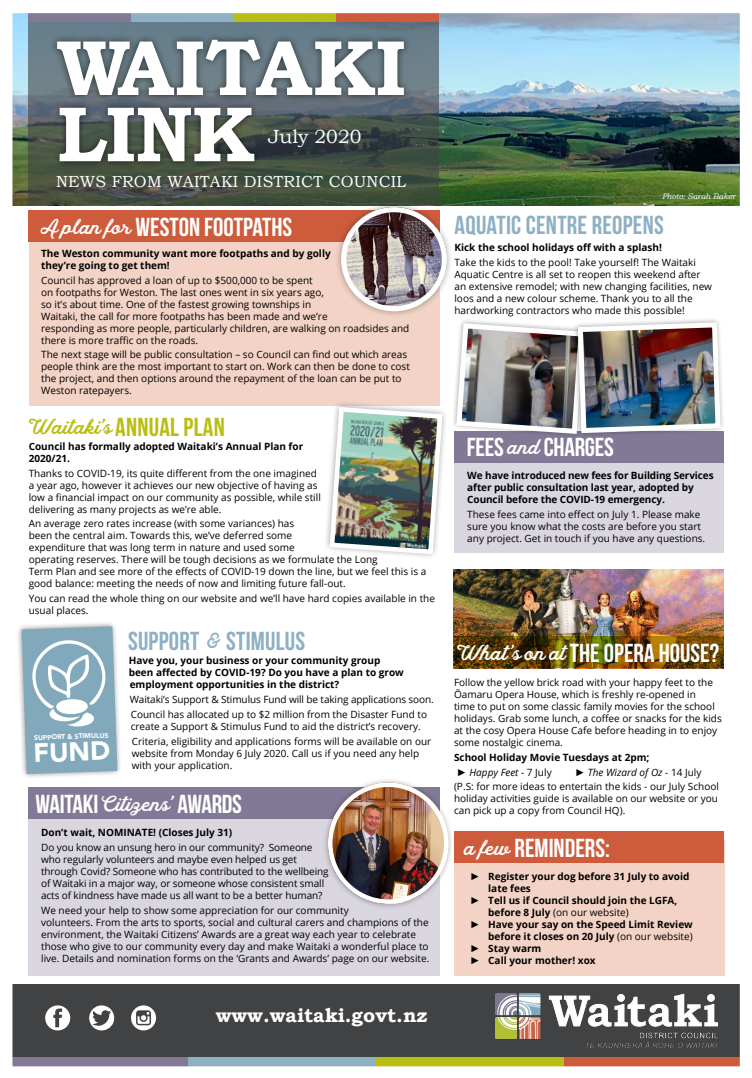
<style>
.page{position:relative;width:752px;height:1078px;background:#fff}
.page>*{position:absolute;margin:0;border:0;box-sizing:border-box;transform-origin:0 0}
.t1{font:700 78.4px "Bookman Old Style";color:#fff}
.t2{font:700 78.4px "Bookman Old Style";letter-spacing:-.02em;color:#fff}
.t3{font:900 26.4px "Avenir";color:#fff}
.t4{font:26px "Bebas Neue";color:#fff}
.t5{font:26px "Bebas Neue";letter-spacing:.01em;color:#8eb0c3}
.t6{font:26px "Bebas Neue";letter-spacing:.01em;color:#b9be13}
.t7{font:700 19.7px "Bookman Old Style";color:#fff}
.t8{font:19px "Bookman Old Style";color:#fff}
.t9{font:16px "Bookman Old Style";letter-spacing:.015em;color:#fff}
.t10{font:10px/12px "Open Sans";color:#000}
.t11{font:700 10px/12px "Open Sans";color:#000}
.t12{font:italic 8px "Bookman Old Style";letter-spacing:-.01em;color:#fff}
.t13{font:900 6.8px "Avenir";color:#fff}
.s1{font-family:"Hanley Script";font-size:20px}
.s2{font-family:"Arial";font-weight:400;font-style:italic}
.s3{font-weight:400;font-style:italic}
.s4{font-weight:400}
.s5{font-family:"Arial";font-style:italic}
.s6{font-style:italic}
.s7{font-family:"Arial"}
.s8{font-weight:700}
</style>
<div class="page">
<img style="left:12px;top:13px;width:728px;height:1054px">
<svg style="left:16px;top:620px;width:107px;height:160px"></svg>
<h1 class="t1" style="left:56px;top:11px;width:351px">WAITAKI</h1>
<h3 class="t8" style="left:268px;top:124px;width:95px">July 2020</h3>
<h3 class="t9" style="left:56px;top:171px;width:351px">NEWS FROM WAITAKI DISTRICT COUNCIL</h3>
<h1 class="t2" style="left:56px;top:78px;width:199px">LINK</h1>
<h3 class="t4" style="left:41px;top:213px;width:253px"><span class="s1">A plan for</span> WESTON FOOTPATHS</h3>
<p class="t11" style="left:41px;top:247px;width:291px">The Weston community want more footpaths and by golly they’re going to get them!</p>
<p class="t10" style="left:41px;top:273px;width:369px">Council has approved a loan of up to $500,000 to be spent<br>on footpaths for Weston. The last ones went in six years ago,<br>so it’s about time. One of the fastest growing townships in<br>Waitaki, the call for more footpaths has been made and we’re<br>responding as more people, particularly children, are walking on roadsides and there is more traffic on the roads.</p>
<p class="t10" style="left:41px;top:348px;width:370px">The next stage will be public consultation – so Council can find out which areas people think are the most important to start on. Work can then be done to cost the project, and then options around the repayment of the loan can be put to Weston ratepayers.</p>
<h3 class="t6" style="left:29px;top:412px;width:197px"><span class="s1">Waitaki’s</span> ANNUAL PLAN</h3>
<p class="t11" style="left:29px;top:439px;width:276px">Council has formally adopted Waitaki’s Annual Plan for<br>2020/21.</p>
<p class="t10" style="left:29px;top:466px;width:293px">Thanks to COVID-19, its quite different from the one imagined a year ago, however it achieves our new objective of having as low a financial impact on our community as possible, while still delivering as many projects as we’re able.</p>
<p class="t10" style="left:29px;top:517px;width:399px">An average zero rates increase (with some variances) has<br>been the central aim. Towards this, we’ve deferred some<br>expenditure that was long term in nature and used some<br>operating reserves. There will be tough decisions as we formulate the Long<br>Term Plan and see more of the effects of COVID-19 down the line, but we feel this is a good balance: meeting the needs of now and limiting future fall-out.</p>
<p class="t10" style="left:29px;top:592px;width:407px">You can read the whole thing on our website and we’ll have hard copies available in the usual places.</p>
<p class="t11" style="left:129px;top:654px;width:276px">Have you, your business or your community group been affected by COVID-19? Do you have a plan to grow employment opportunities in the district?</p>
<p class="t10" style="left:130px;top:691px;width:305px;line-height:14.8px">Waitaki’s Support &amp; Stimulus Fund will be taking applications soon.<br>Council has allocated up to $2 million from the Disaster Fund to</p>
<p class="t10" style="left:131px;top:718px;width:302px;line-height:14.8px">create a Support &amp; Stimulus Fund to aid the district’s recovery.<br>Criteria, eligibility and applications forms will be available on our</p>
<p class="t10" style="left:132px;top:746px;width:289px">website from Monday 6 July 2020. Call us if you need any help with your application.</p>
<h3 class="t5" style="left:128px;top:627px;width:179px">SUPPORT <span class="s1">&amp;</span> STIMULUS</h3>
<p class="t13" style="left:34px;top:731px;width:76px;rotate:-2deg">SUPPORT &amp; STIMULUS</p>
<h2 class="t3" style="left:33px;top:730px;width:78px;rotate:-2deg">FUND</h2>
<h3 class="t4" style="left:36px;top:790px;width:208px">WAITAKI <span class="s1">Citizens’</span> AWARDS</h3>
<p class="t11" style="left:41px;top:826px;width:192px">Don’t wait, NOMINATE! (Closes July 31)</p>
<p class="t10" style="left:41px;top:841px;width:289px">Do you know an unsung hero in our community? Someone who regularly volunteers and maybe even helped us get through Covid? Someone who has contributed to the wellbeing of Waitaki in a major way, or someone whose consistent small acts of kindness have made us all want to be a better human?</p>
<p class="t10" style="left:41px;top:903px;width:389px">We need your help to show some appreciation for our community<br>volunteers. From the arts to sports, social and cultural carers and champions of the environment, the Waitaki Citizens’ Awards are a great way each year to celebrate those who give to our community every day and make Waitaki a wonderful place to live. Details and nomination forms on the ‘Grants and Awards’ page on our website.</p>
<h3 class="t7" style="left:215px;top:1001px;width:213px">www.waitaki.govt.nz</h3>
<p class="t12" style="left:662px;top:190px;width:75px">Photo: Sarah Baker</p>
<h3 class="t5" style="left:454px;top:210px;width:211px">AQUATIC CENTRE REOPENS</h3>
<p class="t11" style="left:454px;top:241px;width:209px">Kick the school holidays off with a splash!</p>
<p class="t10" style="left:454px;top:256px;width:259px">Take the kids to the pool! Take yourself! The Waitaki Aquatic Centre is all set to reopen this weekend after an extensive remodel; with new changing facilities, new loos and a new colour scheme. Thank you to all the hardworking contractors who made this possible!</p>
<h3 class="t4" style="left:466px;top:433px;width:148px">FEES <span class="s1">and</span> CHARGES</h3>
<p class="t11" style="left:467px;top:469px;width:248px">We have introduced new fees for Building Services after public consultation last year, adopted by<br>Council before the COVID-19 emergency.</p>
<p class="t10" style="left:467px;top:508px;width:239px">These fees came into effect on July 1. Please make sure you know what the costs are before you start any project. Get in touch if you have any questions.</p>
<h3 class="t4" style="left:457px;top:638px;width:263px"><span class="s1">What’s on at</span> THE OPERA HOUSE?</h3>
<p class="t10" style="left:454px;top:675px;width:269px">Follow the yellow brick road with your happy feet to the Ōamaru Opera House, which is freshly re-opened in<br>time to put on some classic family movies for the school holidays. Grab some lunch, a coffee or snacks for the kids at the cosy Opera House Cafe before heading in to enjoy some nostalgic cinema.</p>
<p class="t11" style="left:454px;top:749px;width:197px;line-height:14.8px">School Holiday Movie Tuesdays at 2pm; <span class="s2">►</span> <span class="s3">Happy Feet</span> <span class="s4">- 7 July</span></p>
<p class="t10" style="left:454px;top:764px;width:266px;line-height:14.8px;text-indent:121px"><span class="s5">►</span> <span class="s6">The Wizard of Oz</span> - 14 July (P.S: for more ideas to entertain the kids - our July School</p>
<p class="t10" style="left:454px;top:792px;width:265px">holiday activities guide is available on our website or you can pick up a copy from Council HQ).</p>
<h3 class="t4" style="left:464px;top:833px;width:147px"><span class="s1">a few</span> REMINDERS:</h3>
<p class="t11" style="left:470px;top:869px;width:220px"><span class="s7">►</span> Register your dog before 31 July to avoid</p>
<p class="t11" style="left:488px;top:881px;width:44px">late fees</p>
<p class="t11" style="left:470px;top:893px;width:208px"><span class="s7">►</span> Tell us if Council should join the LGFA,</p>
<p class="t10" style="left:488px;top:905px;width:142px"><span class="s8">before 8 July</span> (on our website)</p>
<p class="t11" style="left:470px;top:917px;width:224px"><span class="s7">►</span> Have your say on the Speed Limit Review</p>
<p class="t11" style="left:488px;top:929px;width:206px">before it closes on 20 July <span class="s4">(on our website)</span></p>
<p class="t11" style="left:470px;top:941px;width:73px"><span class="s7">►</span> Stay warm</p>
<p class="t11" style="left:470px;top:953px;width:127px"><span class="s7">►</span> Call your mother! xox</p>
</div>
